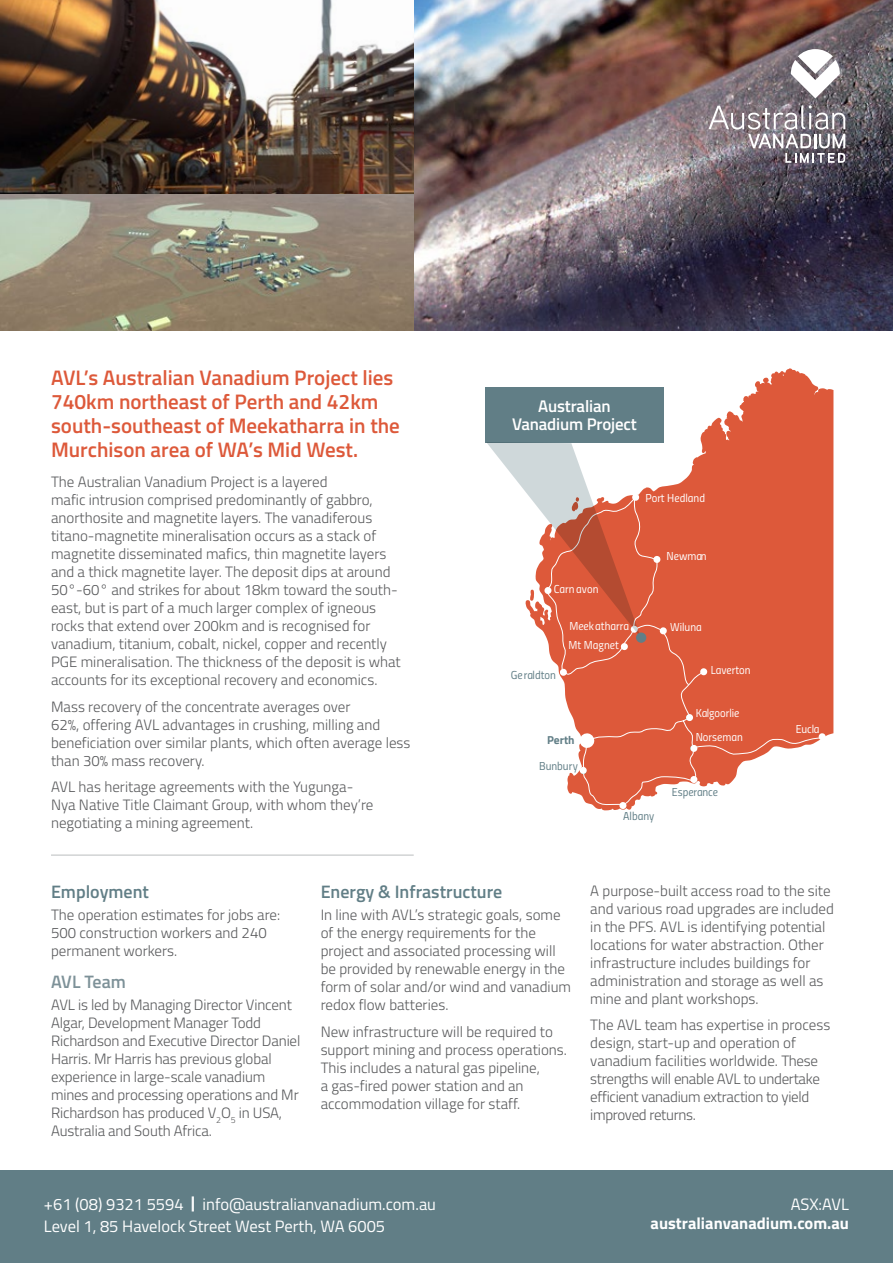
<style>
.page{position:relative;width:893px;height:1263px;background:#fff}
.page>*{position:absolute;margin:0;border:0;box-sizing:border-box;transform-origin:0 0}
.t1{font:600 21px/24px "Titillium";color:#dd593a}
.t2{font:600 18px "Titillium";color:#617e86}
.t3{font:600 18px "Titillium";color:#7d9198}
.t4{font:600 16.95px/18.1px "Titillium";letter-spacing:-.01em;color:#fff;text-align:center}
.t5{font:16.5px/22.5px "Titillium";color:#fff}
.t6{font:700 16.5px "Titillium";color:#fff}
.t7{font:300 15px/18px "Titillium";color:#58595b}
.t8{font:300 15px/18px "Titillium";letter-spacing:-.02em;color:#58595b}
.t9{font:11.55px "Titillium Regular Upright";color:#fff}
.t10{font:11.55px "Titillium Regular Upright";color:#617e86}
.t11{font:700 11.55px "Titillium";color:#617e86}
.s1{font-weight:700}
</style>
<div class="page">
<img style="left:0;top:0;width:893px;height:330px">
<div style="left:0;top:1170px;width:893px;height:93px;background:#617e86"></div>
<svg style="left:708px;top:105px;width:137px;height:58px;background:#928a91"></svg>
<svg style="left:791px;top:49px;width:49px;height:49px"></svg>
<svg style="left:525px;top:368px;width:308px;height:442px"></svg>
<svg style="left:546px;top:498px;width:277px;height:307px;background:#e2745a"></svg>
<div style="left:619px;top:802px;width:8px;height:7px;background:#fff;border-radius:3px"></div>
<svg style="left:579px;top:733px;width:16px;height:16px"></svg>
<div style="left:690px;top:776px;width:8px;height:7px;background:#fff;border-radius:3px"></div>
<svg style="left:690px;top:744px;width:8px;height:8px"></svg>
<div style="left:686px;top:714px;width:7px;height:7px;background:#fff;border-radius:3px"></div>
<div style="left:579px;top:766px;width:8px;height:8px;background:#fff;border-radius:3px"></div>
<svg style="left:559px;top:668px;width:8px;height:8px"></svg>
<svg style="left:659px;top:627px;width:8px;height:8px"></svg>
<div style="left:620px;top:643px;width:8px;height:7px;background:#fff;border-radius:3px"></div>
<svg style="left:653px;top:555px;width:8px;height:8px"></svg>
<svg style="left:661px;top:631px;width:29px;height:55px;background:#de6143"></svg>
<div style="left:700px;top:668px;width:7px;height:8px;background:#fff;border-radius:3px"></div>
<div style="left:485px;top:388px;width:179px;height:55px;background:#617e86"></div>
<svg style="left:487px;top:442px;width:154px;height:196px"></svg>
<div style="left:636px;top:632px;width:10px;height:11px;background:#617e86;border-radius:50%"></div>
<div style="left:818px;top:733px;width:8px;height:8px;background:#fff;border-radius:3px"></div>
<hr style="left:51px;top:854px;width:363px;height:2px;background:#d1d3d4">
<h1 class="t1" style="left:51px;top:364px;width:350px">AVL’s Australian Vanadium Project lies 740km northeast of Perth and 42km south-southeast of Meekatharra in the Murchison area of WA’s Mid West.</h1>
<p class="t7" style="left:51px;top:472px;width:351px">The Australian Vanadium Project is a layered<br>mafic intrusion comprised predominantly of gabbro, anorthosite and magnetite layers. The vanadiferous titano-magnetite mineralisation occurs as a stack of magnetite disseminated mafics, thin magnetite layers and a thick magnetite layer. The deposit dips at around 50°-60° and strikes for about 18km toward the south&shy;east, but is part of a much larger complex of igneous rocks that extend over 200km and is recognised for vanadium, titanium, cobalt, nickel, copper and recently PGE mineralisation. The thickness of the deposit is what accounts for its exceptional recovery and economics.</p>
<p class="t7" style="left:51px;top:697px;width:361px">Mass recovery of the concentrate averages over<br>62%, offering AVL advantages in crushing, milling and beneficiation over similar plants, which often average less than 30% mass recovery.</p>
<p class="t7" style="left:51px;top:777px;width:324px">AVL has heritage agreements with the Yugunga-<br>Nya Native Title Claimant Group, with whom they’re negotiating a mining agreement.</p>
<p class="t4" style="left:512px;top:396px;width:126px">Australian<br>Vanadium Project</p>
<p class="t9" style="left:554px;top:580px;width:46px">Carn avon</p>
<p class="t9" style="left:645px;top:489px;width:61px">Port Hedland</p>
<p class="t9" style="left:666px;top:548px;width:42px">Newman</p>
<p class="t9" style="left:569px;top:617px;width:61px">Meekatharra</p>
<p class="t9" style="left:670px;top:618px;width:33px">Wiluna</p>
<p class="t10" style="left:511px;top:666px;width:46px">Geraldton</p>
<p class="t9" style="left:569px;top:636px;width:52px">Mt Magnet</p>
<p class="t9" style="left:711px;top:662px;width:41px">Laverton</p>
<p class="t9" style="left:696px;top:704px;width:45px">Kalgoorlie</p>
<p class="t11" style="left:547px;top:731px;width:29px">Perth</p>
<p class="t9" style="left:696px;top:729px;width:49px">Norseman</p>
<p class="t10" style="left:539px;top:758px;width:40px">Bunbury</p>
<p class="t10" style="left:623px;top:807px;width:33px">Albany</p>
<p class="t10" style="left:672px;top:783px;width:48px">Esperance</p>
<p class="t9" style="left:796px;top:720px;width:25px">Eucla</p>
<p class="t2" style="left:51px;top:878px;width:99px">Employment</p>
<p class="t7" style="left:51px;top:905px;width:231px">The operation estimates for jobs are:<br>500 construction workers and 240 permanent workers.</p>
<p class="t3" style="left:51px;top:968px;width:76px">AVL Team</p>
<p class="t7" style="left:51px;top:995px;width:251px">AVL is led by Managing Director Vincent Algar, Development Manager Todd Richardson and Executive Director Daniel Harris. Mr Harris has previous global experience in large-scale vanadium mines and processing operations and Mr Richardson has produced V<sub>2</sub>O<sub>5</sub> in USA, Australia and South Africa.</p>
<p class="t2" style="left:321px;top:878px;width:183px">Energy &amp; Infrastructure</p>
<p class="t7" style="left:321px;top:905px;width:252px">In line with AVL’s strategic goals, some of the energy requirements for the project and associated processing will be provided by renewable energy in the form of solar and/or wind and vanadium redox flow batteries.</p>
<p class="t7" style="left:321px;top:1022px;width:248px">New infrastructure will be required to support mining and process operations.<br>This includes a natural gas pipeline,<br>a gas-fired power station and an accommodation village for staff.</p>
<p class="t7" style="left:590px;top:881px;width:245px">A purpose-built access road to the site and various road upgrades are included in the PFS. AVL is identifying potential locations for water abstraction. Other infrastructure includes buildings for administration and storage as well as mine and plant workshops.</p>
<p class="t8" style="left:590px;top:1015px;width:241px">The AVL team has expertise in process design, start-up and operation of vanadium facilities worldwide. These strengths will enable AVL to undertake efficient vanadium extraction to yield improved returns.</p>
<p class="t5" style="left:44px;top:1192px;width:394px">+61 (08) 9321 5594 <span class="s1">|</span> info@australianvanadium.com.au<br>Level 1, 85 Havelock Street West Perth, WA 6005</p>
<p class="t5" style="left:791px;top:1192px;width:60px">ASX:AVL</p>
<p class="t6" style="left:651px;top:1211px;width:200px">australianvanadium.com.au</p>
</div>
